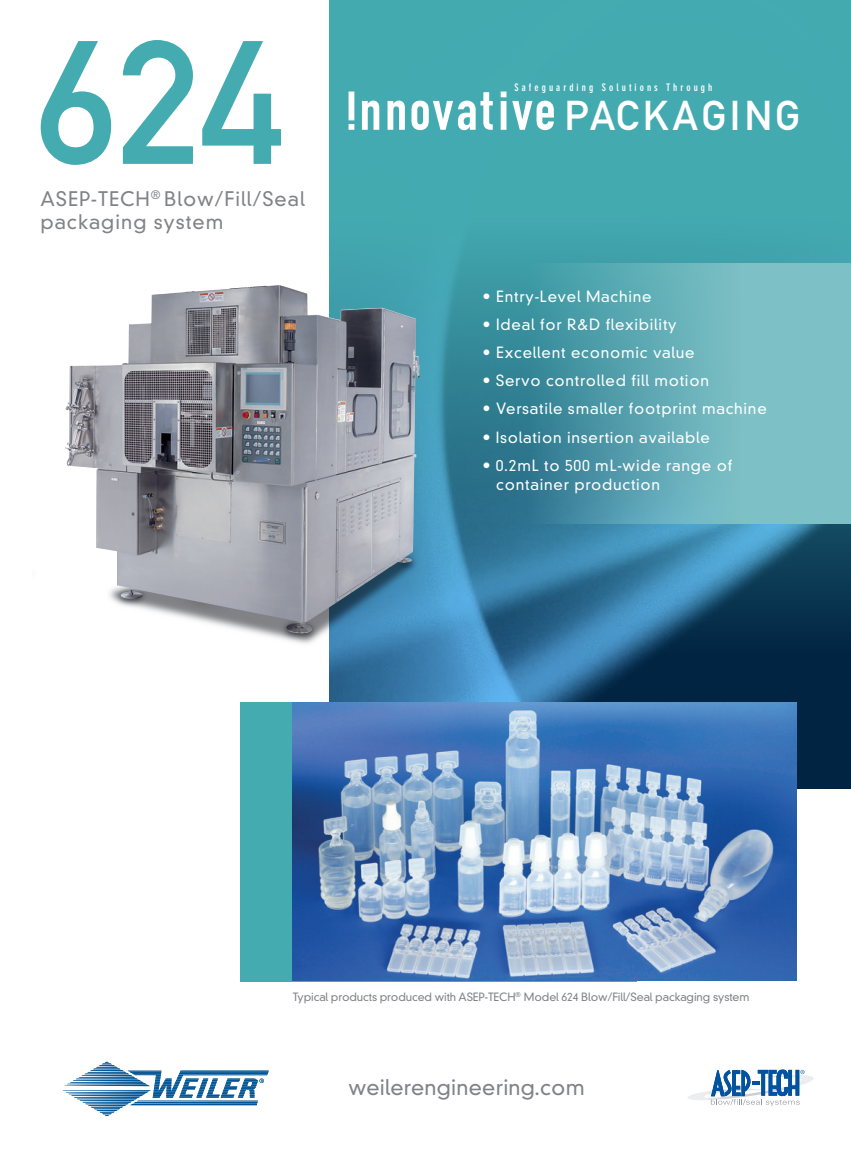
<style>
.page{position:relative;width:851px;height:1161px;background:#fff}
.page>*{position:absolute;margin:0;border:0;box-sizing:border-box;transform-origin:0 0}
.t1{font:172.5px "DIN Mittelschrift";color:#44abb1}
.t2{font:41.1px "DIN Mittelschrift";letter-spacing:.08em;color:#fff}
.t3{font:300 21px "DIN Neuzeit Grotesk";letter-spacing:.01em;color:#808285}
.t4{font:300 19.5px/23.4px "DIN Neuzeit Grotesk";letter-spacing:.05em;color:#808285}
.t5{font:300 15px/19.5px "DIN Neuzeit Grotesk";letter-spacing:.05em;color:#fff}
.t6{font:300 11.1px "DIN Neuzeit Grotesk";letter-spacing:-.01em;color:#808285}
.t7{font:700 condensed 10.2px "DIN Neuzeit Grotesk";letter-spacing:.3em;color:#fff}
</style>
<div class="page">
<img style="left:329px;top:0;width:521px;height:789px">
<svg style="left:688px;top:1070px;width:125px;height:36px"></svg>
<div style="left:240px;top:702px;width:396px;height:280px;background:#44abb1"></div>
<svg style="left:496px;top:263px;width:354px;height:260px;background:#60a9b4"></svg>
<img style="left:96px;top:216px;width:367px;height:454px">
<img style="left:65px;top:285px;width:213px;height:231px">
<img style="left:293px;top:702px;width:503px;height:279px">
<svg style="left:362px;top:101px;width:17px;height:29px"></svg>
<svg style="left:387px;top:101px;width:18px;height:29px"></svg>
<svg style="left:411px;top:92px;width:81px;height:38px"></svg>
<svg style="left:500px;top:92px;width:6px;height:38px"></svg>
<svg style="left:348px;top:92px;width:6px;height:38px"></svg>
<svg style="left:512px;top:101px;width:42px;height:29px"></svg>
<hr style="left:180px;top:1071px;width:89px;height:1px;background:#005595">
<svg style="left:63px;top:1062px;width:205px;height:54px"></svg>
<p class="t1" style="left:34px;top:2px;width:250px">624</p>
<p class="t4" style="left:40px;top:187px;width:266px">ASEP-TECH<sup>®</sup> Blow/Fill/Seal packaging system</p>
<p class="t7" style="left:514px;top:82px;width:199px">Safeguarding Solutions Through</p>
<p class="t2" style="left:564px;top:91px;width:237px">PACKAGING</p>
<p class="t5" style="left:482px;top:287px;width:170px">• Entry-Level Machine</p>
<p class="t5" style="left:482px;top:315px;width:195px">• Ideal for R&amp;D flexibility</p>
<p class="t5" style="left:482px;top:343px;width:213px">• Excellent economic value</p>
<p class="t5" style="left:482px;top:371px;width:228px">• Servo controlled fill motion</p>
<p class="t5" style="left:482px;top:399px;width:285px">• Versatile smaller footprint machine</p>
<p class="t5" style="left:482px;top:427px;width:229px">• Isolation insertion available</p>
<p class="t5" style="left:496px;top:456px;width:237px;text-indent:-14px">• 0.2mL to 500 mL-wide range of container production</p>
<p class="t6" style="left:293px;top:990px;width:458px">Typical products produced with ASEP-TECH<sup>®</sup> Model 624 Blow/Fill/Seal packaging system</p>
<p class="t3" style="left:348px;top:1075px;width:238px">weilerengineering.com</p>
</div>
